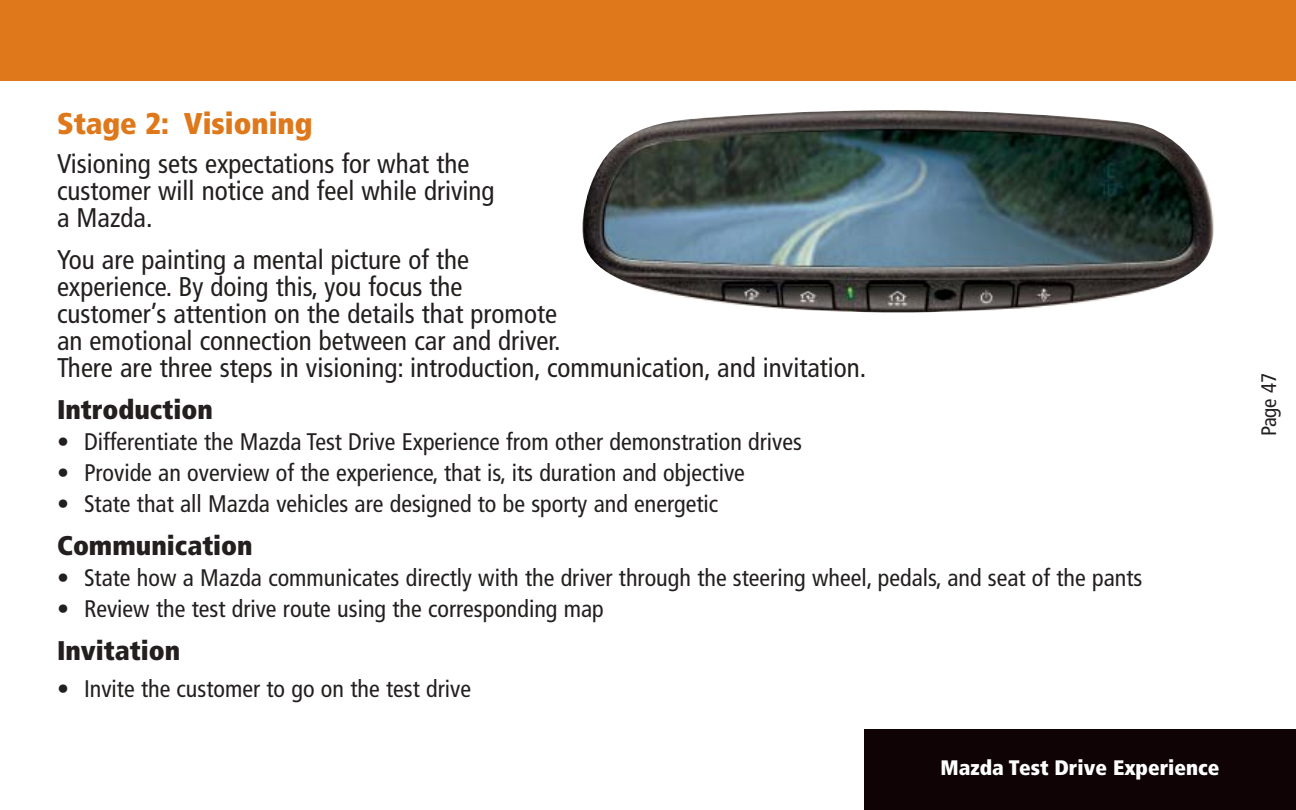
<style>
.page{position:relative;width:1296px;height:810px;background:#fff}
.page>*{position:absolute;margin:0;border:0;box-sizing:border-box;transform-origin:0 0}
.t1{font:900 condensed 30px "Frutiger";color:#de781b}
.t2{font:condensed 27px/27px "Frutiger";color:#231f1f}
.t3{font:900 condensed 27px "Frutiger";color:#231f1f}
.t4{font:condensed 24px "Frutiger";color:#231f1f}
.t5{font:900 condensed 21px "Frutiger";color:#fff}
.t6{font:condensed 21px "Frutiger";color:#231f1f}
</style>
<div class="page">
<div style="left:0;top:0;width:1296px;height:81px;background:#de781b"></div>
<div style="left:864px;top:729px;width:432px;height:81px;background:#0f0306"></div>
<img style="left:582px;top:110px;width:632px;height:203px">
<p class="t1" style="left:57px;top:111px;width:257px">Stage 2: Visioning</p>
<p class="t2" style="left:57px;top:153px;width:439px">Visioning sets expectations for what the customer will notice and feel while driving a Mazda.</p>
<p class="t2" style="left:57px;top:248px;width:811px">You are painting a mental picture of the<br>experience. By doing this, you focus the<br>customer’s attention on the details that promote<br>an emotional connection between car and driver.<br>There are three steps in visioning: introduction, communication, and invitation.</p>
<p class="t3" style="left:57px;top:399px;width:157px">Introduction</p>
<p class="t4" style="left:57px;top:432px;width:746px">• Differentiate the Mazda Test Drive Experience from other demonstration drives</p>
<p class="t4" style="left:57px;top:463px;width:689px">• Provide an overview of the experience, that is, its duration and objective</p>
<p class="t4" style="left:57px;top:494px;width:663px">• State that all Mazda vehicles are designed to be sporty and energetic</p>
<p class="t3" style="left:57px;top:535px;width:197px">Communication</p>
<p class="t4" style="left:57px;top:568px;width:1087px">• State how a Mazda communicates directly with the driver through the steering wheel, pedals, and seat of the pants</p>
<p class="t4" style="left:57px;top:599px;width:548px">• Review the test drive route using the corresponding map</p>
<p class="t3" style="left:57px;top:640px;width:125px">Invitation</p>
<p class="t4" style="left:57px;top:679px;width:415px">• Invite the customer to go on the test drive</p>
<p class="t5" style="left:940px;top:759px;width:281px">Mazda Test Drive Experience</p>
<p class="t6" style="left:1260px;top:436px;width:65px;rotate:-90deg">Page 47</p>
</div>
